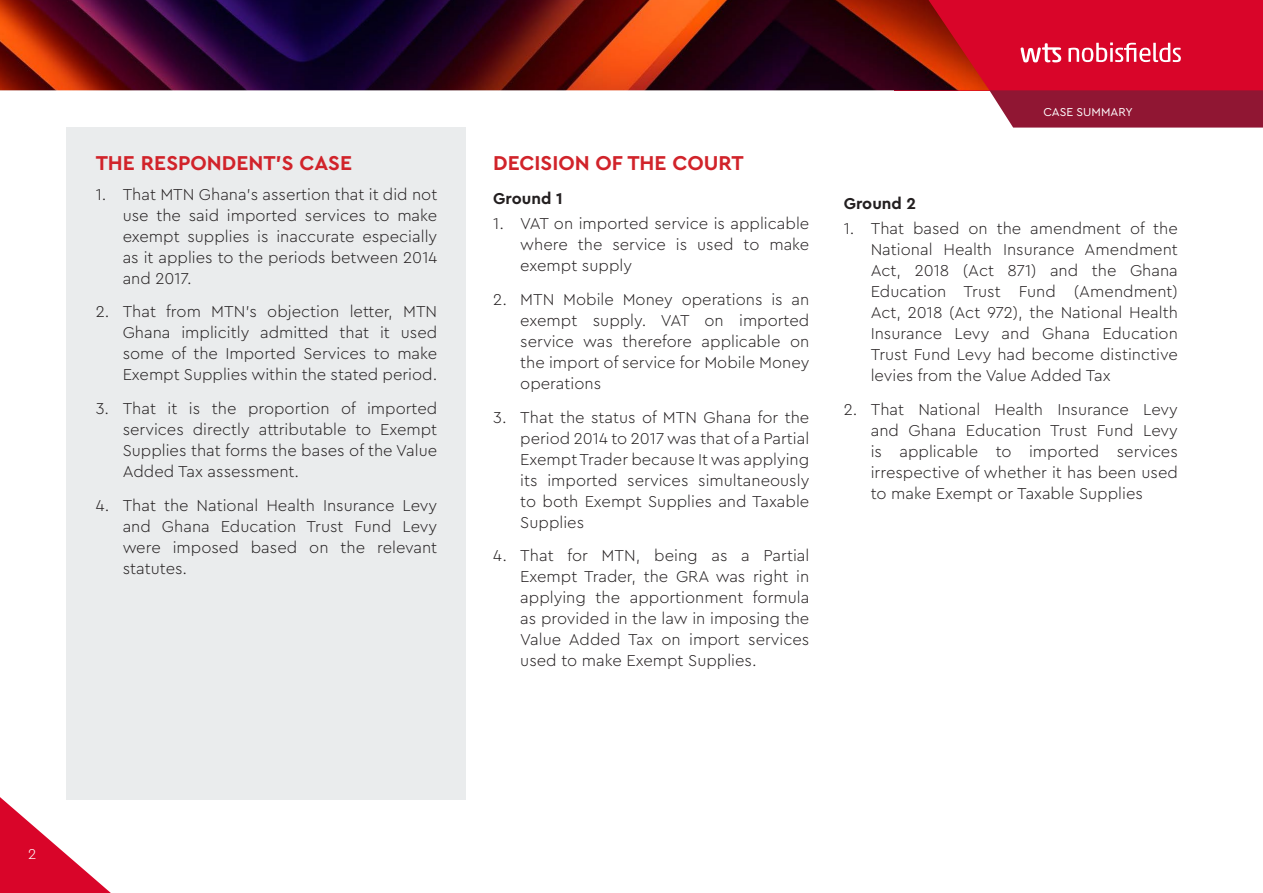
<style>
.page{position:relative;width:1263px;height:893px;background:#fff}
.page>*{position:absolute;margin:0;border:0;box-sizing:border-box;transform-origin:0 0}
.t1{font:700 21px "Cera Pro";color:#d1232a}
.t2{font:300 16.5px/21px "Cera Pro";color:#231f20;text-align:justify}
.t3{font:700 16.5px "Cera Pro";color:#231f20}
.t4{font:300 15px "Cera Pro";color:#fff}
.t5{font:12px "Cera Pro";color:#fff}
</style>
<div class="page">
<div style="left:66px;top:128px;width:400px;height:672px;background:#eaeced"></div>
<div style="left:894px;top:0;width:369px;height:90px;background:#d90529"></div>
<svg style="left:989px;top:90px;width:274px;height:38px;background:#96233e"></svg>
<svg style="left:1020px;top:43px;width:41px;height:19px"></svg>
<svg style="left:1068px;top:43px;width:113px;height:19px"></svg>
<img style="left:0;top:0;width:989px;height:90px">
<svg style="left:0;top:797px;width:111px;height:96px"></svg>
<p class="t1" style="left:96px;top:149px;width:258px">THE RESPONDENT’S CASE</p>
<p class="t2" style="left:123px;top:183px;width:316px;text-indent:-27px">1. That MTN Ghana’s assertion that it did not use the said imported services to make exempt supplies is inaccurate especially as it applies to the periods between 2014 and 2017.</p>
<p class="t2" style="left:123px;top:301px;width:316px;text-indent:-27px">2. That from MTN’s objection letter, MTN Ghana implicitly admitted that it used some of the Imported Services to make Exempt Supplies within the stated period.</p>
<p class="t2" style="left:123px;top:397px;width:316px;text-indent:-27px">3. That it is the proportion of imported services directly attributable to Exempt Supplies that forms the bases of the Value Added Tax assessment.</p>
<p class="t2" style="left:123px;top:494px;width:316px;text-indent:-27px">4. That the National Health Insurance Levy and Ghana Education Trust Fund Levy were imposed based on the relevant statutes.</p>
<p class="t1" style="left:493px;top:149px;width:252px">DECISION OF THE COURT</p>
<p class="t3" style="left:493px;top:187px;width:71px">Ground 1</p>
<p class="t2" style="left:520px;top:212px;width:291px;text-indent:-27px">1. VAT on imported service is applicable where the service is used to make exempt supply</p>
<p class="t2" style="left:520px;top:288px;width:291px;text-indent:-27px">2. MTN Mobile Money operations is an exempt supply. VAT on imported service was therefore applicable on the import of service for Mobile Money operations</p>
<p class="t2" style="left:520px;top:406px;width:291px;text-indent:-27px">3. That the status of MTN Ghana for the period 2014 to 2017 was that of a Partial Exempt Trader because It was applying its imported services simultaneously to both Exempt Supplies and Taxable Supplies</p>
<p class="t2" style="left:520px;top:545px;width:291px;text-indent:-27px">4. That for MTN, being as a Partial Exempt Trader, the GRA was right in applying the apportionment formula as provided in the law in imposing the Value Added Tax on import services used to make Exempt Supplies.</p>
<p class="t5" style="left:1043px;top:104px;width:91px">CASE SUMMARY</p>
<p class="t3" style="left:844px;top:192px;width:74px">Ground 2</p>
<p class="t2" style="left:871px;top:218px;width:309px;text-indent:-27px">1. That based on the amendment of the National Health Insurance Amendment Act, 2018 (Act 871) and the Ghana Education Trust Fund (Amendment)<br>Act, 2018 (Act 972), the National Health Insurance Levy and Ghana Education Trust Fund Levy had become distinctive levies from the Value Added Tax</p>
<p class="t2" style="left:871px;top:398px;width:309px;text-indent:-27px">2. That National Health Insurance Levy and Ghana Education Trust Fund Levy is applicable to imported services irrespective of whether it has been used to make Exempt or Taxable Supplies</p>
<p class="t4" style="left:28px;top:844px;width:10px">2</p>
</div>
